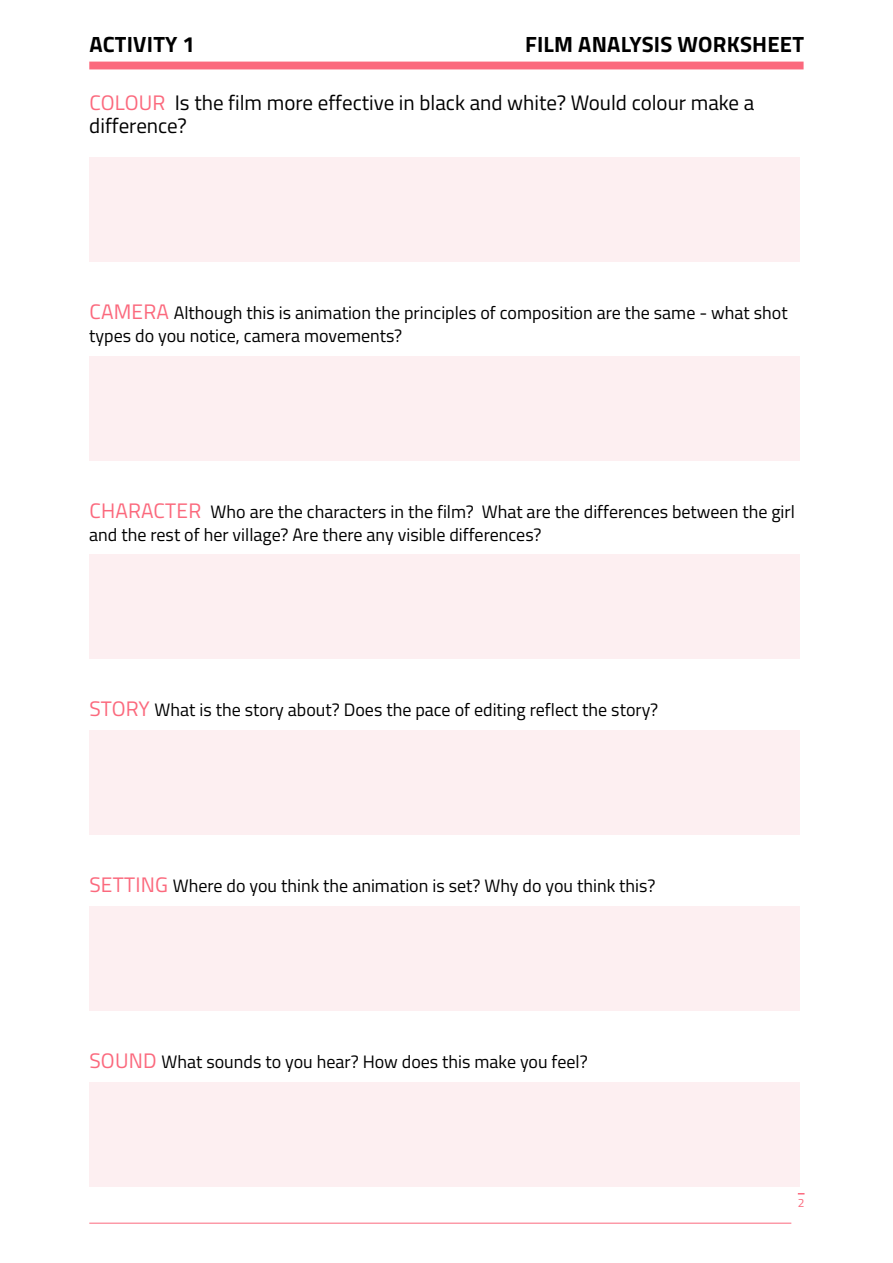
<style>
.page{position:relative;width:893px;height:1263px;background:#fff}
.page>*{position:absolute;margin:0;border:0;box-sizing:border-box;transform-origin:0 0}
.t1{font:700 22.05px "Titillium Web";letter-spacing:.01em;color:#000}
.t2{font:21px/22.6px "Titillium Web";color:#000}
.t3{font:18px/22.6px "Titillium Web";color:#000}
.t4{font:12px "Titillium Web";color:#fb697d}
.s1{color:#fb697d}
.s2{font-size:21px;color:#fb697d}
</style>
<div class="page">
<div style="left:89px;top:62px;width:715px;height:7px;background:#fb697d"></div>
<hr style="left:89px;top:1223px;width:702px;height:1px;background:#fb697d">
<div style="left:89px;top:157px;width:711px;height:105px;background:#fdeff1"></div>
<div style="left:89px;top:356px;width:711px;height:105px;background:#fdeff1"></div>
<div style="left:89px;top:554px;width:711px;height:105px;background:#fdeff1"></div>
<div style="left:89px;top:730px;width:711px;height:105px;background:#fdeff1"></div>
<div style="left:89px;top:906px;width:711px;height:105px;background:#fdeff1"></div>
<div style="left:89px;top:1082px;width:711px;height:104px;background:#fdeff1"></div>
<p class="t1" style="left:89px;top:27px;width:107px">ACTIVITY 1</p>
<p class="t1" style="left:525px;top:27px;width:280px">FILM ANALYSIS WORKSHEET</p>
<p class="t2" style="left:89px;top:91px;width:667px"><span class="s1">COLOUR</span> Is the film more effective in black and white? Would colour make a difference?</p>
<p class="t3" style="left:89px;top:301px;width:700px"><span class="s2">CAMERA</span> Although this is animation the principles of composition are the same - what shot types do you notice, camera movements?</p>
<p class="t3" style="left:89px;top:499px;width:707px"><span class="s2">CHARACTER</span> Who are the characters in the film? What are the differences between the girl and the rest of her village? Are there any visible differences?</p>
<p class="t3" style="left:89px;top:698px;width:570px"><span class="s2">STORY</span> What is the story about? Does the pace of editing reflect the story?</p>
<p class="t3" style="left:89px;top:874px;width:567px"><span class="s2">SETTING</span> Where do you think the animation is set? Why do you think this?</p>
<p class="t3" style="left:89px;top:1049px;width:500px"><span class="s2">SOUND</span> What sounds to you hear? How does this make you feel?</p>
<p class="t4" style="left:798px;top:1194px;width:8px">2</p>
</div>
